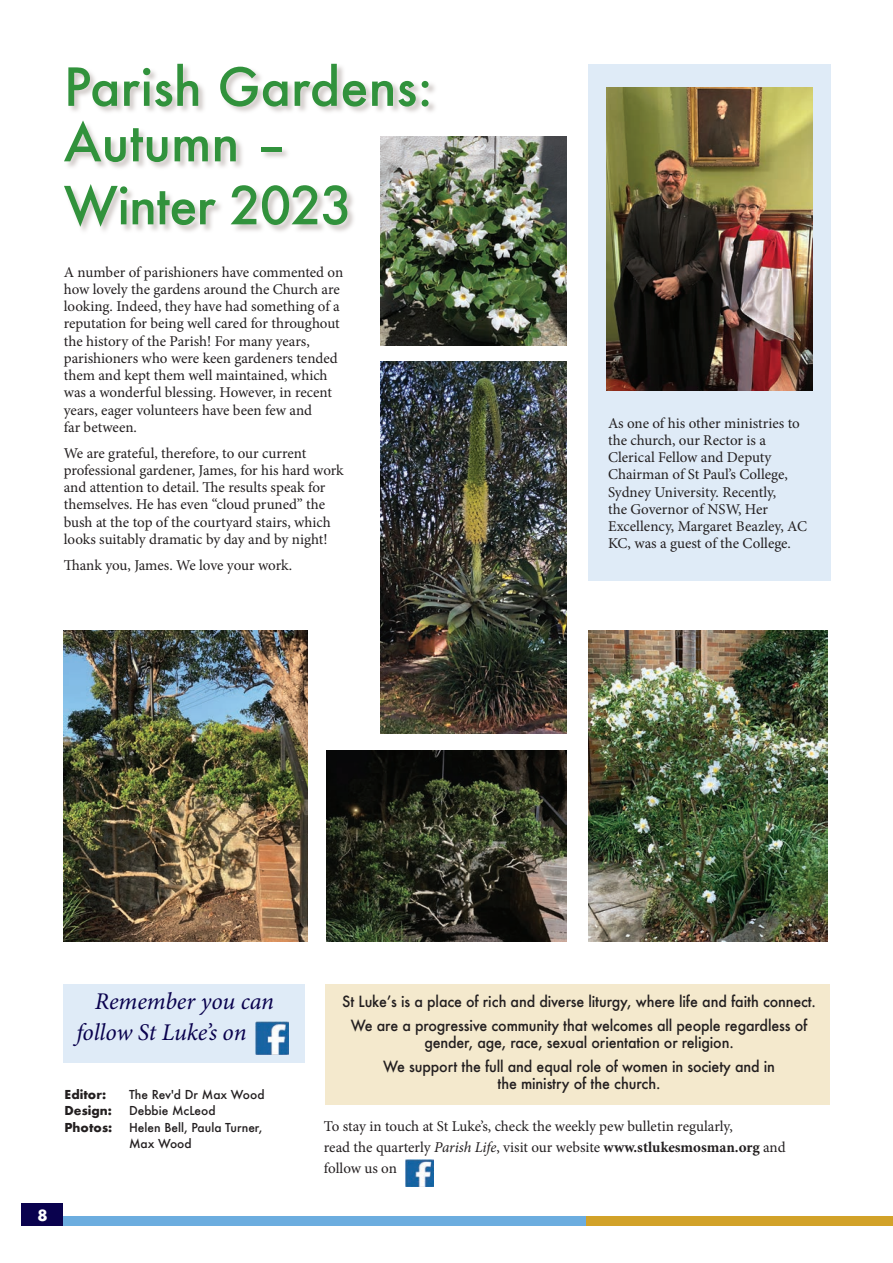
<style>
.page{position:relative;width:893px;height:1263px;background:#fff}
.page>*{position:absolute;margin:0;border:0;box-sizing:border-box;transform-origin:0 0}
.t1{font:500 51px/55.5px "Futura";color:#31923c}
.t2{font:500 51px "Futura";letter-spacing:-.02em;color:#31923c}
.t3{font:italic 24px/31.5px "Minion Pro";letter-spacing:-.005em;color:#0a024e}
.t4{font:15px/17.2px "Minion Pro";letter-spacing:-.005em;color:#231f20}
.t5{font:500 15px/23.7px "Futura";letter-spacing:-.01em;color:#231f20;text-align:center;scale:.95 1}
.t6{font:700 15px "Futura";color:#fff}
.t7{font:500 12px/16.5px "Futura";color:#231f20}
.t8{font:700 12px "Futura";color:#231f20}
.s1{font-style:italic}
.s2{font-weight:700}
</style>
<div class="page">
<div style="left:588px;top:64px;width:243px;height:516px;background:#dfebf7"></div>
<div style="left:21px;top:1216px;width:872px;height:9px;background:#6caddf"></div>
<div style="left:587px;top:1216px;width:306px;height:10px;background:#d2a229"></div>
<div style="left:21px;top:1203px;width:42px;height:22px;background:#0a024e"></div>
<div style="left:325px;top:984px;width:505px;height:121px;background:#f4e9cd"></div>
<img style="left:406px;top:1159px;width:27px;height:27px">
<div style="left:64px;top:984px;width:241px;height:79px;background:#dfebf7"></div>
<img style="left:255px;top:1021px;width:34px;height:34px">
<div style="left:64px;top:64px;width:374px;height:171px;background:#c2bab7;opacity:.75"></div>
<img style="left:380px;top:361px;width:186px;height:372px">
<img style="left:64px;top:630px;width:243px;height:312px">
<img style="left:588px;top:630px;width:240px;height:312px">
<img style="left:327px;top:751px;width:239px;height:191px">
<img style="left:381px;top:136px;width:185px;height:210px">
<img style="left:607px;top:87px;width:205px;height:303px">
<h1 class="t1" style="left:64px;top:59px;width:371px">Parish Gardens:<br>Autumn –</h1>
<h1 class="t2" style="left:64px;top:170px;width:290px">Winter 2023</h1>
<p class="t4" style="left:64px;top:263px;width:281px">A number of parishioners have commented on how lovely the gardens around the Church are looking. Indeed, they have had something of a reputation for being well cared for throughout the history of the Parish! For many years, parishioners who were keen gardeners tended them and kept them well maintained, which was a wonderful blessing. However, in recent years, eager volunteers have been few and<br>far between.</p>
<p class="t4" style="left:64px;top:444px;width:281px">We are grateful, therefore, to our current professional gardener, James, for his hard work and attention to detail. The results speak for themselves. He has even “cloud pruned” the bush at the top of the courtyard stairs, which looks suitably dramatic by day and by night!</p>
<p class="t4" style="left:64px;top:556px;width:230px">Thank you, James. We love your work.</p>
<p class="t4" style="left:608px;top:414px;width:201px">As one of his other ministries to the church, our Rector is a<br>Clerical Fellow and Deputy<br>Chairman of St Paul’s College,<br>Sydney University. Recently,<br>the Governor of NSW, Her<br>Excellency, Margaret Beazley, AC<br>KC, was a guest of the College.</p>
<h2 class="t3" style="left:76px;top:985px;width:199px;text-indent:18px">Remember you can follow St Luke’s on</h2>
<p class="t8" style="left:64px;top:1085px;width:43px">Editor:</p>
<p class="t7" style="left:129px;top:1086px;width:137px">The Rev'd Dr Max Wood</p>
<p class="t8" style="left:64px;top:1102px;width:49px">Design:</p>
<p class="t7" style="left:129px;top:1102px;width:88px">Debbie McLeod</p>
<p class="t8" style="left:64px;top:1118px;width:49px">Photos:</p>
<p class="t7" style="left:129px;top:1119px;width:135px">Helen Bell, Paula Turner,<br>Max Wood</p>
<p class="t6" style="left:37px;top:1204px;width:12px">8</p>
<p class="t5" style="left:342px;top:990px;width:500px">St Luke’s is a place of rich and diverse liturgy, where life and faith connect.<br>We are a progressive community that welcomes all people regardless of</p>
<p class="t5" style="left:383px;top:1031px;width:414px">gender, age, race, sexual orientation or religion.<br>We support the full and equal role of women in society and in</p>
<p class="t5" style="left:497px;top:1071px;width:173px">the ministry of the church.</p>
<p class="t4" style="left:324px;top:1115px;width:463px;line-height:21px">To stay in touch at St Luke’s, check the weekly pew bulletin regularly,<br>read the quarterly <span class="s1">Parish Life</span>, visit our website <span class="s2">www.stlukesmosman.org</span> and follow us on</p>
</div>
